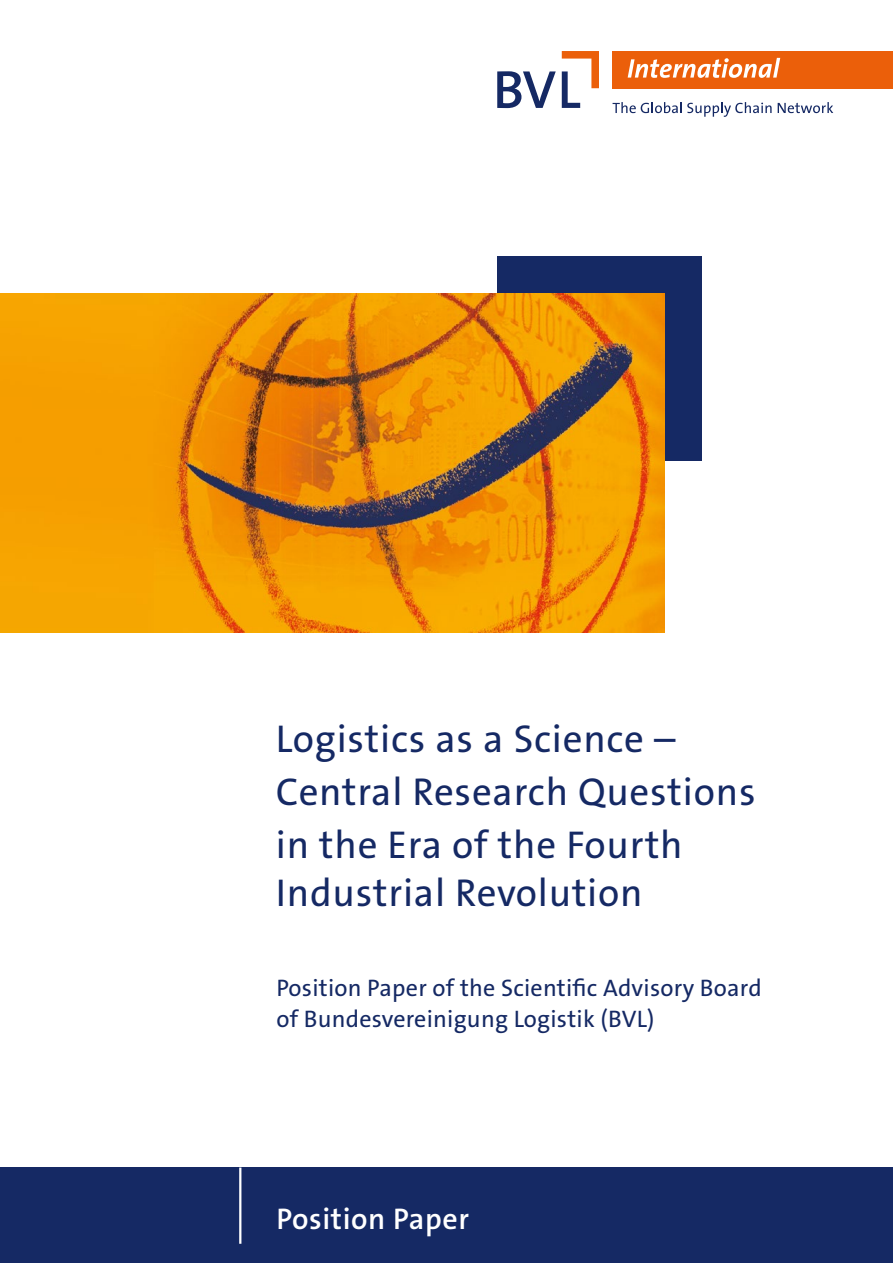
<style>
.page{position:relative;width:893px;height:1263px;background:#fff}
.page>*{position:absolute;margin:0;border:0;box-sizing:border-box;transform-origin:0 0}
.t1{font:39px/52.9px "The Sans LP5 Plain";letter-spacing:.02em;color:#152964}
.t2{font:36px "The Sans LP7 Bld";letter-spacing:.02em;color:#fff}
.t3{font:30px "The Sans LP6 Se Bld";letter-spacing:.02em;color:#fff}
.t4{font:24px/31.5px "The Sans LP5 Plain";letter-spacing:.01em;color:#152964}
</style>
<div class="page">
<div style="left:0;top:1167px;width:893px;height:96px;background:#152964"></div>
<hr style="left:239px;top:1167px;width:2px;height:77px;background:#fff">
<svg style="left:497px;top:71px;width:59px;height:37px"></svg>
<div style="left:613px;top:51px;width:280px;height:37px;background:#eb5f0a"></div>
<svg style="left:562px;top:51px;width:37px;height:57px"></svg>
<svg style="left:628px;top:58px;width:152px;height:20px"></svg>
<svg style="left:613px;top:102px;width:159px;height:15px"></svg>
<svg style="left:778px;top:102px;width:55px;height:11px"></svg>
<div style="left:497px;top:256px;width:205px;height:204px;background:#152964"></div>
<img style="left:0;top:293px;width:665px;height:340px">
<p class="t1" style="left:276px;top:713px;width:481px">Logistics as a Science –<br>Central Research Questions in the Era of the Fourth</p>
<p class="t1" style="left:276px;top:867px;width:368px">Industrial Revolution</p>
<p class="t4" style="left:276px;top:972px;width:487px">Position Paper of the Scientific Advisory Board of Bundesvereinigung Logistik (BVL)</p>
<p class="t3" style="left:276px;top:1199px;width:194px">Position Paper</p>
<p class="t2" style="left:276px;top:1198px;width:171px">Programm</p>
</div>
